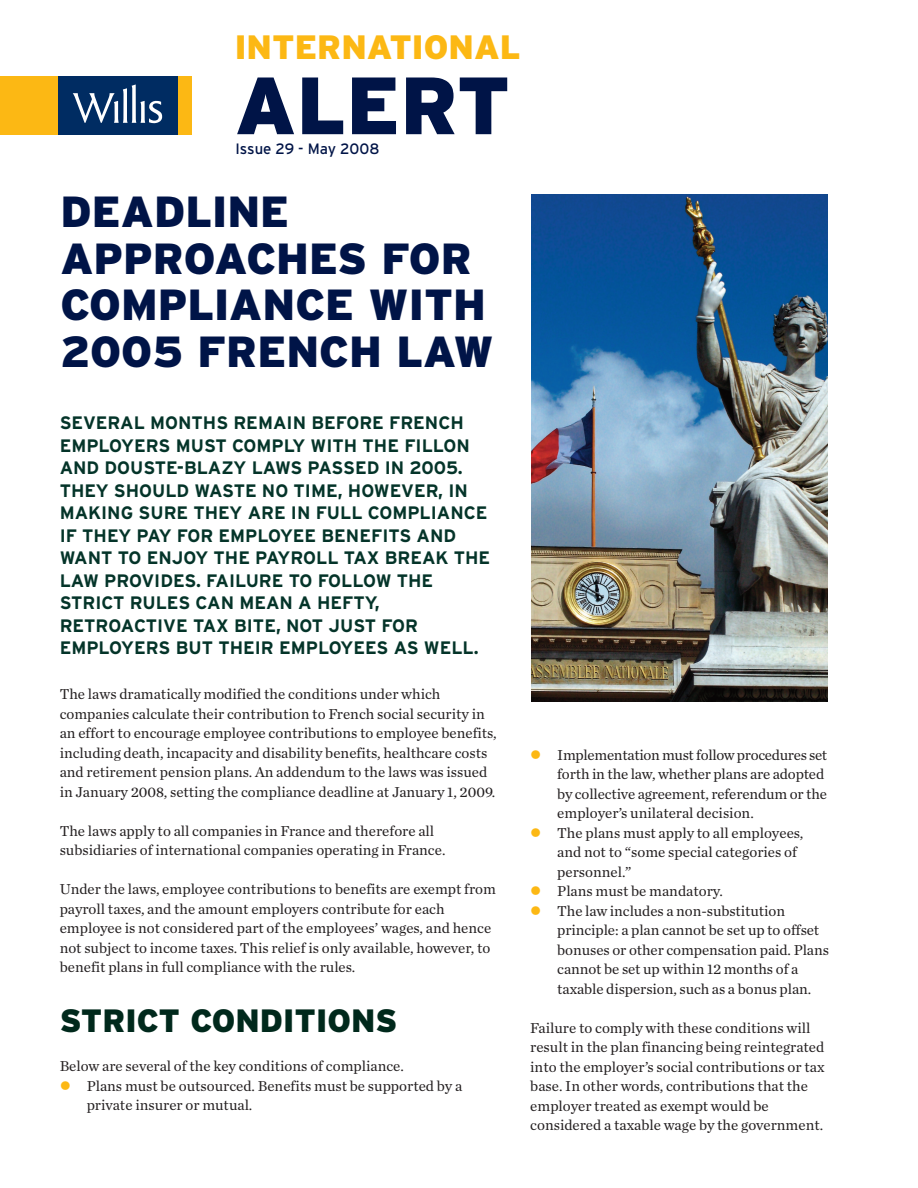
<style>
.page{position:relative;width:918px;height:1188px;background:#fff}
.page>*{position:absolute;margin:0;border:0;box-sizing:border-box;transform-origin:0 0}
.t1{font:900 81px "Interstate";color:#001447}
.t2{font:900 43.5px/46.5px "Interstate";color:#001447}
.t3{font:900 33.75px "Interstate";color:#fcb814}
.t4{font:900 32.25px "Interstate";color:#00291c}
.t5{font:700 18px/22.5px "Interstate";color:#043429}
.t6{font:15px/19.5px "Chronicle Text G1";color:#231f20}
.t7{font:15px "Interstate";color:#001447}
</style>
<div class="page">
<div style="left:177px;top:77px;width:15px;height:58px;background:#fcb814"></div>
<div style="left:58px;top:77px;width:119px;height:58px;background:#002c62"></div>
<div style="left:0;top:77px;width:58px;height:58px;background:#fcb814"></div>
<svg style="left:73px;top:85px;width:89px;height:38px"></svg>
<img style="left:531px;top:195px;width:297px;height:507px">
<h3 class="t3" style="left:235px;top:27px;width:287px">INTERNATIONAL</h3>
<h1 class="t1" style="left:235px;top:59px;width:277px">ALERT</h1>
<p class="t7" style="left:235px;top:140px;width:146px">Issue 29 - May 2008</p>
<h2 class="t2" style="left:60px;top:188px;width:435px">DEADLINE<br>APPROACHES FOR<br>COMPLIANCE WITH<br>2005 FRENCH LAW</h2>
<p class="t5" style="left:60px;top:411px;width:432px">SEVERAL MONTHS REMAIN BEFORE FRENCH EMPLOYERS MUST COMPLY WITH THE FILLON AND DOUSTE-BLAZY LAWS PASSED IN 2005.<br>THEY SHOULD WASTE NO TIME, HOWEVER, IN MAKING SURE THEY ARE IN FULL COMPLIANCE IF THEY PAY FOR EMPLOYEE BENEFITS AND WANT TO ENJOY THE PAYROLL TAX BREAK THE LAW PROVIDES. FAILURE TO FOLLOW THE STRICT RULES CAN MEAN A HEFTY, RETROACTIVE TAX BITE, NOT JUST FOR EMPLOYERS BUT THEIR EMPLOYEES AS WELL.</p>
<p class="t6" style="left:60px;top:686px;width:439px">The laws dramatically modified the conditions under which companies calculate their contribution to French social security in an effort to encourage employee contributions to employee benefits, including death, incapacity and disability benefits, healthcare costs and retirement pension plans. An addendum to the laws was issued in January 2008, setting the compliance deadline at January 1, 2009.</p>
<p class="t6" style="left:60px;top:822px;width:387px">The laws apply to all companies in France and therefore all subsidiaries of international companies operating in France.</p>
<p class="t6" style="left:60px;top:881px;width:438px">Under the laws, employee contributions to benefits are exempt from payroll taxes, and the amount employers contribute for each employee is not considered part of the employees’ wages, and hence not subject to income taxes. This relief is only available, however, to benefit plans in full compliance with the rules.</p>
<h3 class="t4" style="left:60px;top:1002px;width:339px">STRICT CONDITIONS</h3>
<p class="t6" style="left:87px;top:1058px;width:377px;text-indent:-27px">Below are several of the key conditions of compliance.<br>Plans must be outsourced. Benefits must be supported by a private insurer or mutual.</p>
<p class="t6" style="left:557px;top:747px;width:273px">Implementation must follow procedures set forth in the law, whether plans are adopted by collective agreement, referendum or the employer’s unilateral decision.<br>The plans must apply to all employees, and not to “some special categories of personnel.”<br>Plans must be mandatory.<br>The law includes a non-substitution principle: a plan cannot be set up to offset bonuses or other compensation paid. Plans cannot be set up within 12 months of a taxable dispersion, such as a bonus plan.</p>
<p class="t6" style="left:530px;top:1020px;width:296px">Failure to comply with these conditions will result in the plan financing being reintegrated into the employer’s social contributions or tax base. In other words, contributions that the employer treated as exempt would be considered a taxable wage by the government.</p>
</div>
